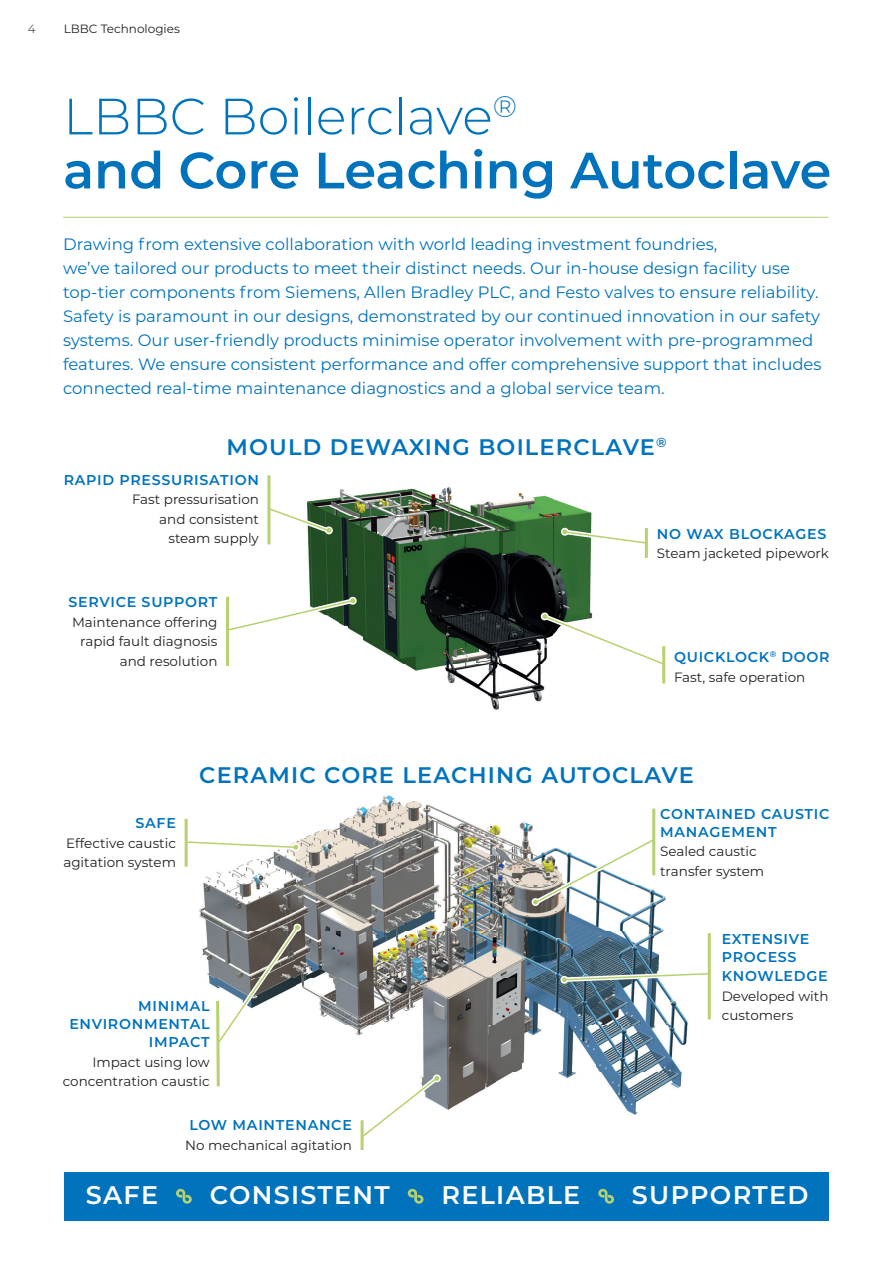
<style>
.page{position:relative;width:893px;height:1263px;background:#fff}
.page>*{position:absolute;margin:0;border:0;box-sizing:border-box;transform-origin:0 0}
.t1{font:600 51px/54px "Montserrat";letter-spacing:-.005em;color:#0073bc}
.t2{font:600 25.5px "Montserrat";letter-spacing:.05em;color:#fff}
.t3{font:600 22.5px "Montserrat";letter-spacing:.05em;color:#0073bc}
.t4{font:16.5px/24px "Montserrat";color:#0073bc}
.t5{font:600 14.25px/18px "Montserrat";letter-spacing:.05em;color:#0073bc}
.t6{font:13.5px/19.5px "Montserrat";color:#231f20}
.t7{font:12px "Montserrat";color:#231f20}
.t8{font:300 12px "Montserrat";color:#231f20}
.s1{font-weight:300}
</style>
<div class="page">
<img style="left:307px;top:487px;width:285px;height:223px">
<img style="left:199px;top:794px;width:489px;height:321px">
<hr style="left:63px;top:217px;width:765px;height:1px;background:#b4d06e">
<div style="left:560px;top:976px;width:8px;height:8px;border:2px solid #fff;border-radius:50%"></div>
<svg style="left:562px;top:969px;width:146px;height:15px"></svg>
<hr style="left:708px;top:933px;width:3px;height:86px;background:#b6d16f">
<svg style="left:532px;top:834px;width:128px;height:73px"></svg>
<hr style="left:652px;top:809px;width:3px;height:66px;background:#b6d16f">
<hr style="left:185px;top:819px;width:3px;height:48px;background:#b6d16f">
<svg style="left:212px;top:922px;width:90px;height:167px"></svg>
<hr style="left:361px;top:1120px;width:3px;height:30px;background:#b6d16f">
<div style="left:325px;top:526px;width:8px;height:8px;border:2px solid #fff;border-radius:50%"></div>
<svg style="left:270px;top:503px;width:62px;height:33px"></svg>
<hr style="left:267px;top:475px;width:3px;height:69px;background:#b6d16f">
<div style="left:540px;top:612px;width:9px;height:9px;border:2px solid #fff;border-radius:3px"></div>
<svg style="left:541px;top:612px;width:125px;height:58px"></svg>
<hr style="left:662px;top:646px;width:3px;height:37px;background:#b6d16f">
<div style="left:561px;top:528px;width:8px;height:8px;border:2px solid #fff;border-radius:50%"></div>
<svg style="left:562px;top:527px;width:83px;height:21px"></svg>
<hr style="left:645px;top:528px;width:3px;height:30px;background:#b6d16f">
<div style="left:64px;top:1171px;width:765px;height:49px;background:#0073bc"></div>
<svg style="left:176px;top:1189px;width:16px;height:15px"></svg>
<svg style="left:408px;top:1189px;width:16px;height:15px"></svg>
<svg style="left:598px;top:1189px;width:16px;height:15px"></svg>
<svg style="left:226px;top:596px;width:130px;height:39px"></svg>
<hr style="left:226px;top:597px;width:3px;height:69px;background:#b6d16f">
<div style="left:292px;top:843px;width:8px;height:8px;border:2px solid #fff;border-radius:50%"></div>
<svg style="left:184px;top:837px;width:115px;height:15px"></svg>
<svg style="left:356px;top:1073px;width:86px;height:70px"></svg>
<p class="t8" style="left:28px;top:20px;width:9px">4</p>
<p class="t7" style="left:64px;top:20px;width:118px">LBBC Technologies</p>
<h1 class="t1" style="left:63px;top:87px;width:770px"><span class="s1">LBBC Boilerclave</span><sup>®<br></sup>and Core Leaching Autoclave</h1>
<p class="t4" style="left:63px;top:231px;width:760px">Drawing from extensive collaboration with world leading investment foundries,<br>we’ve tailored our products to meet their distinct needs. Our in-house design facility use top-tier components from Siemens, Allen Bradley PLC, and Festo valves to ensure reliability.<br>Safety is paramount in our designs, demonstrated by our continued innovation in our safety systems. Our user-friendly products minimise operator involvement with pre-programmed features. We ensure consistent performance and offer comprehensive support that includes connected real-time maintenance diagnostics and a global service team.</p>
<h3 class="t3" style="left:227px;top:431px;width:441px">MOULD DEWAXING BOILERCLAVE<sup>®</sup></h3>
<p class="t5" style="left:64px;top:470px;width:197px">RAPID PRESSURISATION</p>
<p class="t6" style="left:132px;top:489px;width:128px;text-align:right">Fast pressurisation and consistent steam supply</p>
<p class="t5" style="left:68px;top:593px;width:151px">SERVICE SUPPORT</p>
<p class="t6" style="left:72px;top:612px;width:147px;text-align:right">Maintenance offering rapid fault diagnosis and resolution</p>
<p class="t5" style="left:657px;top:524px;width:171px">NO WAX BLOCKAGES</p>
<p class="t6" style="left:657px;top:543px;width:174px">Steam jacketed pipework</p>
<p class="t5" style="left:674px;top:647px;width:157px">QUICKLOCK<sup>®</sup> DOOR</p>
<p class="t6" style="left:674px;top:666px;width:133px">Fast, safe operation</p>
<p class="t5" style="left:136px;top:813px;width:42px">SAFE</p>
<p class="t6" style="left:63px;top:833px;width:114px">Effective caustic agitation system</p>
<h3 class="t3" style="left:199px;top:759px;width:496px">CERAMIC CORE LEACHING AUTOCLAVE</h3>
<p class="t5" style="left:660px;top:804px;width:171px">CONTAINED CAUSTIC<br>MANAGEMENT</p>
<p class="t6" style="left:660px;top:841px;width:106px">Sealed caustic transfer system</p>
<p class="t5" style="left:69px;top:996px;width:142px;text-align:right">MINIMAL<br>ENVIRONMENTAL<br>IMPACT</p>
<p class="t6" style="left:63px;top:1052px;width:148px;text-align:right">Impact using low concentration caustic</p>
<p class="t5" style="left:189px;top:1115px;width:164px">LOW MAINTENANCE</p>
<p class="t6" style="left:185px;top:1135px;width:168px">No mechanical agitation</p>
<p class="t5" style="left:722px;top:929px;width:89px">EXTENSIVE<br>PROCESS</p>
<p class="t5" style="left:722px;top:967px;width:107px">KNOWLEDGE</p>
<p class="t6" style="left:722px;top:986px;width:108px">Developed with customers</p>
<h2 class="t2" style="left:86px;top:1176px;width:74px">SAFE</h2>
<h2 class="t2" style="left:210px;top:1176px;width:182px">CONSISTENT</h2>
<h2 class="t2" style="left:441px;top:1176px;width:140px">RELIABLE</h2>
<h2 class="t2" style="left:632px;top:1176px;width:178px">SUPPORTED</h2>
</div>
